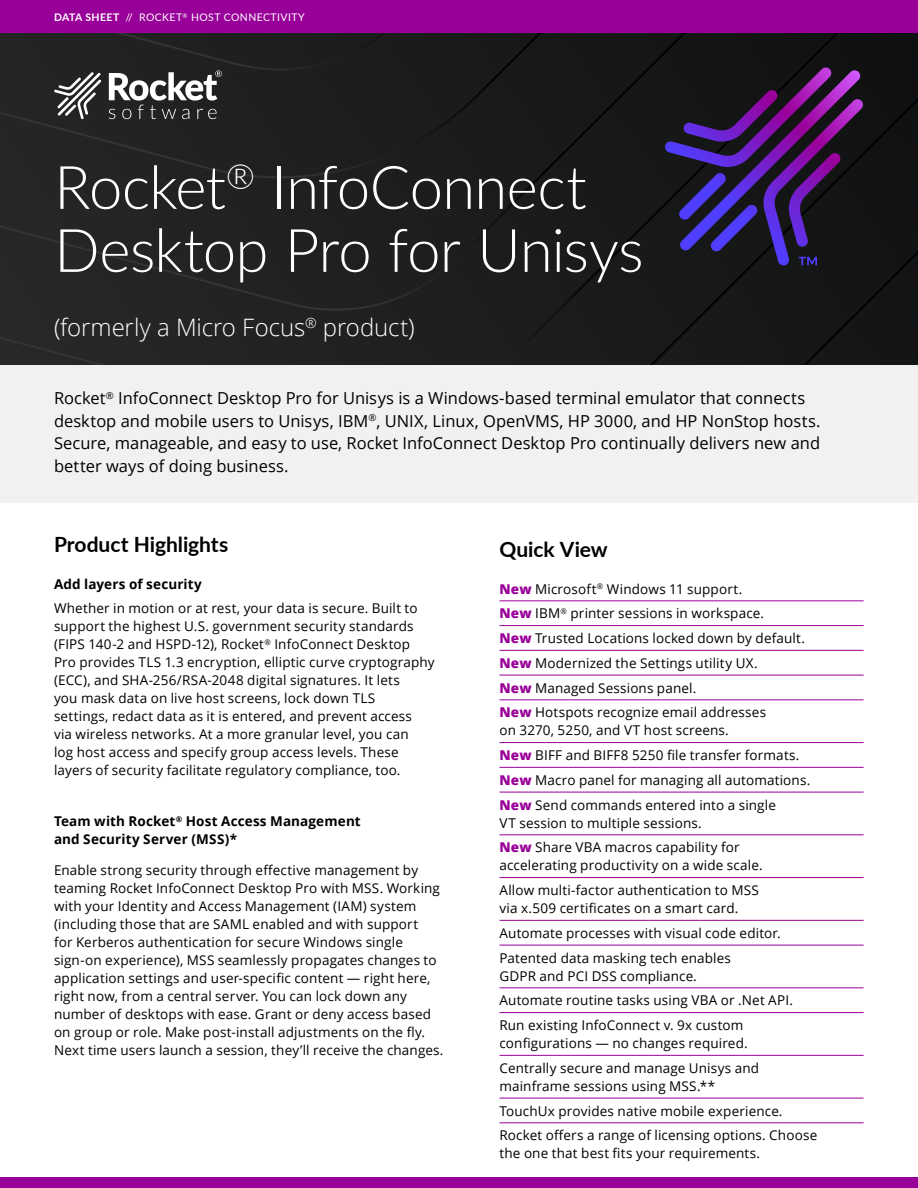
<style>
.page{position:relative;width:918px;height:1188px;background:#fff}
.page>*{position:absolute;margin:0;border:0;box-sizing:border-box;transform-origin:0 0}
.t1{font:300 60px/63px "Lato";letter-spacing:-.015em;color:#fff}
.t2{font:300 24px "Open Sans";letter-spacing:-.005em;color:#fff}
.t3{font:700 21px "Lato";letter-spacing:-.005em;color:#000}
.t4{font:16.5px/22.5px "Open Sans";color:#000}
.t5{font:13.5px/18px "Open Sans";letter-spacing:.01em;color:#000}
.t6{font:700 13.5px/18px "Open Sans";letter-spacing:.01em;color:#000}
.t7{font:10.5px "Lato";letter-spacing:.04em;color:#fff}
.s1{font-weight:700}
.s2{font-weight:800;color:#909}
</style>
<div class="page">
<div style="left:0;top:1177px;width:918px;height:11px;background:#909"></div>
<hr style="left:500px;top:600px;width:364px;height:1px;background:#909">
<hr style="left:500px;top:625px;width:364px;height:1px;background:#909">
<hr style="left:500px;top:650px;width:364px;height:1px;background:#909">
<hr style="left:500px;top:675px;width:364px;height:1px;background:#909">
<hr style="left:500px;top:699px;width:364px;height:1px;background:#909">
<hr style="left:500px;top:742px;width:364px;height:1px;background:#909">
<hr style="left:500px;top:767px;width:364px;height:1px;background:#909">
<hr style="left:500px;top:792px;width:364px;height:1px;background:#909">
<hr style="left:500px;top:834px;width:364px;height:1px;background:#909">
<hr style="left:500px;top:877px;width:364px;height:1px;background:#909">
<hr style="left:500px;top:920px;width:364px;height:1px;background:#909">
<hr style="left:500px;top:945px;width:364px;height:1px;background:#909">
<hr style="left:500px;top:987px;width:364px;height:1px;background:#909">
<hr style="left:500px;top:1012px;width:364px;height:1px;background:#909">
<hr style="left:500px;top:1055px;width:364px;height:1px;background:#909">
<hr style="left:500px;top:1098px;width:364px;height:1px;background:#909">
<hr style="left:500px;top:1122px;width:364px;height:1px;background:#909">
<div style="left:0;top:0;width:918px;height:54px;background:#909"></div>
<img style="left:0;top:34px;width:918px;height:331px">
<svg style="left:665px;top:68px;width:198px;height:198px;background:#30194b"></svg>
<svg style="left:109px;top:70px;width:113px;height:49px"></svg>
<svg style="left:54px;top:72px;width:47px;height:47px"></svg>
<div style="left:0;top:365px;width:918px;height:137px;background:#f1f1f0"></div>
<p class="t7" style="left:54px;top:10px;width:252px"><span class="s1">DATA SHEET</span> // ROCKET<sup>®</sup> HOST CONNECTIVITY</p>
<h1 class="t1" style="left:54px;top:154px;width:591px">Rocket<sup>®</sup> InfoConnect<br>Desktop Pro for Unisys</h1>
<p class="t2" style="left:54px;top:311px;width:362px">(formerly a Micro Focus<sup>®</sup> product)</p>
<p class="t4" style="left:54px;top:386px;width:768px">Rocket<sup>®</sup> InfoConnect Desktop Pro for Unisys is a Windows-based terminal emulator that connects desktop and mobile users to Unisys, IBM<sup>®</sup>, UNIX, Linux, OpenVMS, HP 3000, and HP NonStop hosts.<br>Secure, manageable, and easy to use, Rocket InfoConnect Desktop Pro continually delivers new and better ways of doing business.</p>
<h3 class="t3" style="left:54px;top:529px;width:176px">Product Highlights</h3>
<h5 class="t6" style="left:54px;top:574px;width:149px">Add layers of security</h5>
<p class="t5" style="left:54px;top:599px;width:382px">Whether in motion or at rest, your data is secure. Built to support the highest U.S. government security standards (FIPS 140-2 and HSPD-12), Rocket<sup>®</sup> InfoConnect Desktop Pro provides TLS 1.3 encryption, elliptic curve cryptography (ECC), and SHA-256/RSA-2048 digital signatures. It lets<br>you mask data on live host screens, lock down TLS<br>settings, redact data as it is entered, and prevent access<br>via wireless networks. At a more granular level, you can<br>log host access and specify group access levels. These layers of security facilitate regulatory compliance, too.</p>
<h5 class="t6" style="left:54px;top:812px;width:308px">Team with Rocket<sup>®</sup> Host Access Management and Security Server (MSS)*</h5>
<p class="t5" style="left:54px;top:861px;width:391px">Enable strong security through effective management by teaming Rocket InfoConnect Desktop Pro with MSS. Working with your Identity and Access Management (IAM) system (including those that are SAML enabled and with support<br>for Kerberos authentication for secure Windows single sign-on experience), MSS seamlessly propagates changes to application settings and user-specific content — right here, right now, from a central server. You can lock down any number of desktops with ease. Grant or deny access based on group or role. Make post-install adjustments on the fly.<br>Next time users launch a session, they’ll receive the changes.</p>
<h3 class="t3" style="left:500px;top:534px;width:110px">Quick View</h3>
<h5 class="t5" style="left:500px;top:579px;width:244px"><span class="s2">New</span> Microsoft<sup>®</sup> Windows 11 support.</h5>
<h5 class="t5" style="left:500px;top:604px;width:266px"><span class="s2">New</span> IBM<sup>®</sup> printer sessions in workspace.</h5>
<h5 class="t5" style="left:500px;top:629px;width:307px"><span class="s2">New</span> Trusted Locations locked down by default.</h5>
<h5 class="t5" style="left:500px;top:654px;width:260px"><span class="s2">New</span> Modernized the Settings utility UX.</h5>
<h5 class="t5" style="left:500px;top:678px;width:198px"><span class="s2">New</span> Managed Sessions panel.</h5>
<h5 class="t5" style="left:500px;top:703px;width:268px"><span class="s2">New</span> Hotspots recognize email addresses on 3270, 5250, and VT host screens.</h5>
<h5 class="t5" style="left:500px;top:746px;width:302px"><span class="s2">New</span> BIFF and BIFF8 5250 file transfer formats.</h5>
<h5 class="t5" style="left:500px;top:771px;width:312px"><span class="s2">New</span> Macro panel for managing all automations.</h5>
<h5 class="t5" style="left:500px;top:795px;width:278px"><span class="s2">New</span> Send commands entered into a single<br>VT session to multiple sessions.</h5>
<h5 class="t5" style="left:500px;top:838px;width:265px"><span class="s2">New</span> Share VBA macros capability for accelerating productivity on a wide scale.</h5>
<h5 class="t5" style="left:500px;top:881px;width:261px">Allow multi-factor authentication to MSS via x.509 certificates on a smart card.</h5>
<h5 class="t5" style="left:500px;top:924px;width:283px">Automate processes with visual code editor.</h5>
<h5 class="t5" style="left:500px;top:948px;width:233px">Patented data masking tech enables<br>GDPR and PCI DSS compliance.</h5>
<h5 class="t5" style="left:500px;top:991px;width:295px">Automate routine tasks using VBA or .Net API.</h5>
<h5 class="t5" style="left:500px;top:1016px;width:250px">Run existing InfoConnect v. 9x custom configurations — no changes required.</h5>
<h5 class="t5" style="left:500px;top:1059px;width:261px">Centrally secure and manage Unisys and mainframe sessions using MSS.**</h5>
<h5 class="t5" style="left:500px;top:1101px;width:285px">TouchUx provides native mobile experience.</h5>
<h5 class="t5" style="left:500px;top:1126px;width:319px">Rocket offers a range of licensing options. Choose the one that best fits your requirements.</h5>
</div>
